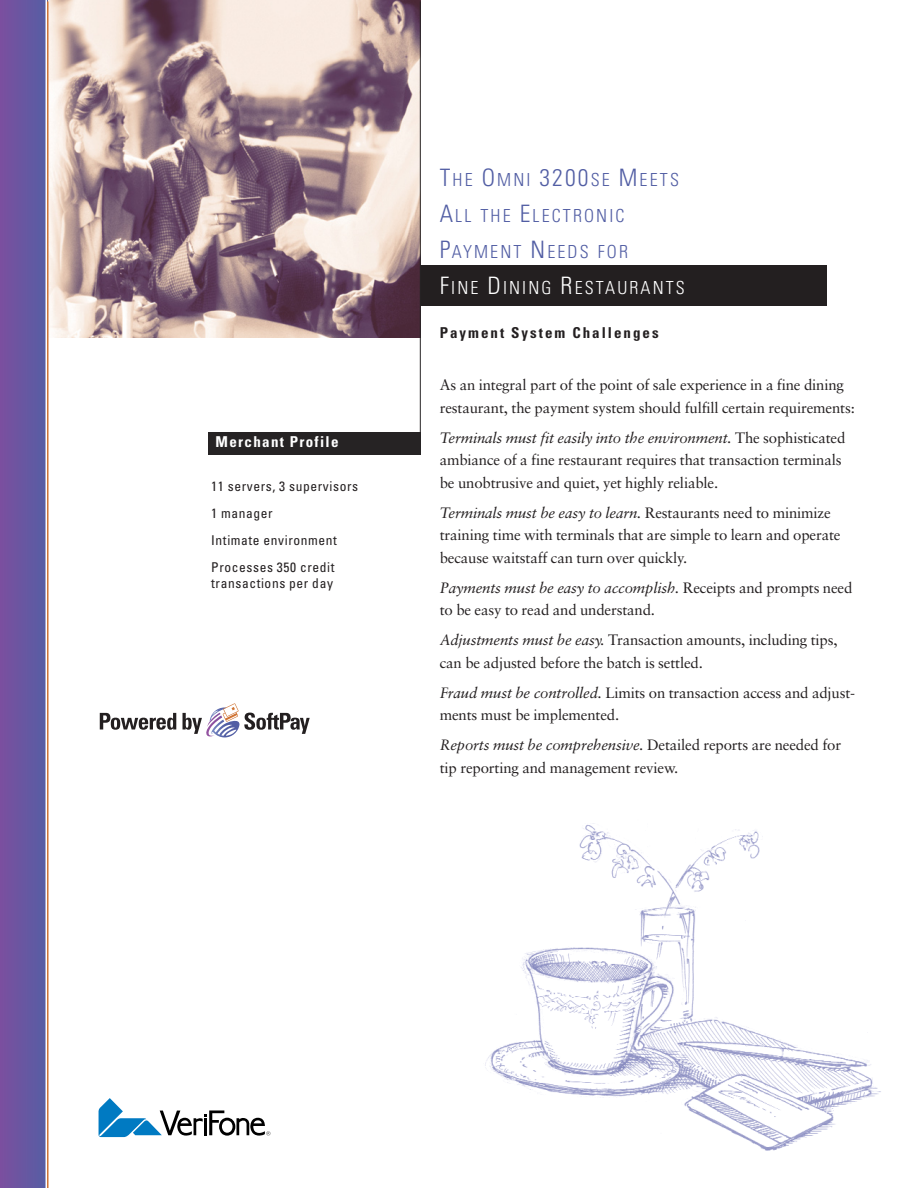
<style>
.page{position:relative;width:918px;height:1188px;background:#fff}
.page>*{position:absolute;margin:0;border:0;box-sizing:border-box;transform-origin:0 0}
.t1{font:300 condensed 18px/36px "Univers";letter-spacing:.12em;color:#525ea4}
.t2{font:15px/22.5px "Sabon";letter-spacing:-.01em;color:#231f20}
.t3{font:700 condensed 15px "Univers";letter-spacing:.135em;color:#231f20}
.t4{font:700 condensed 15px "Univers";letter-spacing:.09em;color:#fff}
.t5{font:condensed 13.5px/27px "Univers";letter-spacing:.045em;color:#231f20}
.s1{font-size:24px}
.s2{font-size:24px;color:#fff}
.s3{color:#fff}
.s4{font-style:italic}
</style>
<div class="page">
<img style="left:485px;top:823px;width:396px;height:328px">
<img style="left:48px;top:0;width:372px;height:337px">
<div style="left:420px;top:270px;width:407px;height:36px;background:#231f20"></div>
<div style="left:208px;top:432px;width:212px;height:22px;background:#262324"></div>
<div style="left:420px;top:266px;width:407px;height:5px;background:#231f20"></div>
<div style="left:0;top:0;width:48px;height:1188px;background:linear-gradient(to right,#7b4f9f,#565ea4)"></div>
<hr style="left:47px;top:1px;width:2px;height:1187px;background:#d07434">
<hr style="left:46px;top:0;width:1px;height:1188px;background:#fff">
<svg style="left:98px;top:1098px;width:172px;height:39px"></svg>
<hr style="left:420px;top:1px;width:1px;height:453px;background:#262324">
<svg style="left:100px;top:713px;width:76px;height:17px"></svg>
<svg style="left:183px;top:703px;width:127px;height:34px"></svg>
<p class="t4" style="left:216px;top:436px;width:124px">Merchant Profile</p>
<p class="t5" style="left:211px;top:474px;width:148px">11 servers, 3 supervisors<br>1 manager<br>Intimate environment<br>Processes 350 credit</p>
<p class="t5" style="left:211px;top:571px;width:123px">transactions per day</p>
<p class="t1" style="left:440px;top:163px;width:247px"><span class="s1">T</span>HE <span class="s1">O</span>MNI <span class="s1">3200</span>SE <span class="s1">M</span>EETS<br><span class="s1">A</span>LL THE <span class="s1">E</span>LECTRONIC<br><span class="s1">P</span>AYMENT <span class="s1">N</span>EEDS FOR<br><span class="s2">F</span><span class="s3">INE</span> <span class="s2">D</span><span class="s3">INING</span> <span class="s2">R</span><span class="s3">ESTAURANTS</span></p>
<p class="t3" style="left:440px;top:327px;width:220px">Payment System Challenges</p>
<p class="t2" style="left:440px;top:375px;width:417px">As an integral part of the point of sale experience in a fine dining restaurant, the payment system should fulfill certain requirements:</p>
<p class="t2" style="left:440px;top:428px;width:407px"><span class="s4">Terminals must fit easily into the environment.</span> The sophisticated ambiance of a fine restaurant requires that transaction terminals be unobtrusive and quiet, yet highly reliable.</p>
<p class="t2" style="left:440px;top:503px;width:402px"><span class="s4">Terminals must be easy to learn.</span> Restaurants need to minimize training time with terminals that are simple to learn and operate because waitstaff can turn over quickly.</p>
<p class="t2" style="left:440px;top:578px;width:414px"><span class="s4">Payments must be easy to accomplish.</span> Receipts and prompts need to be easy to read and understand.</p>
<p class="t2" style="left:440px;top:630px;width:399px"><span class="s4">Adjustments must be easy.</span> Transaction amounts, including tips, can be adjusted before the batch is settled.</p>
<p class="t2" style="left:440px;top:682px;width:417px"><span class="s4">Fraud must be controlled.</span> Limits on transaction access and adjust&shy;ments must be implemented.</p>
<p class="t2" style="left:440px;top:735px;width:403px"><span class="s4">Reports must be comprehensive.</span> Detailed reports are needed for tip reporting and management review.</p>
</div>
